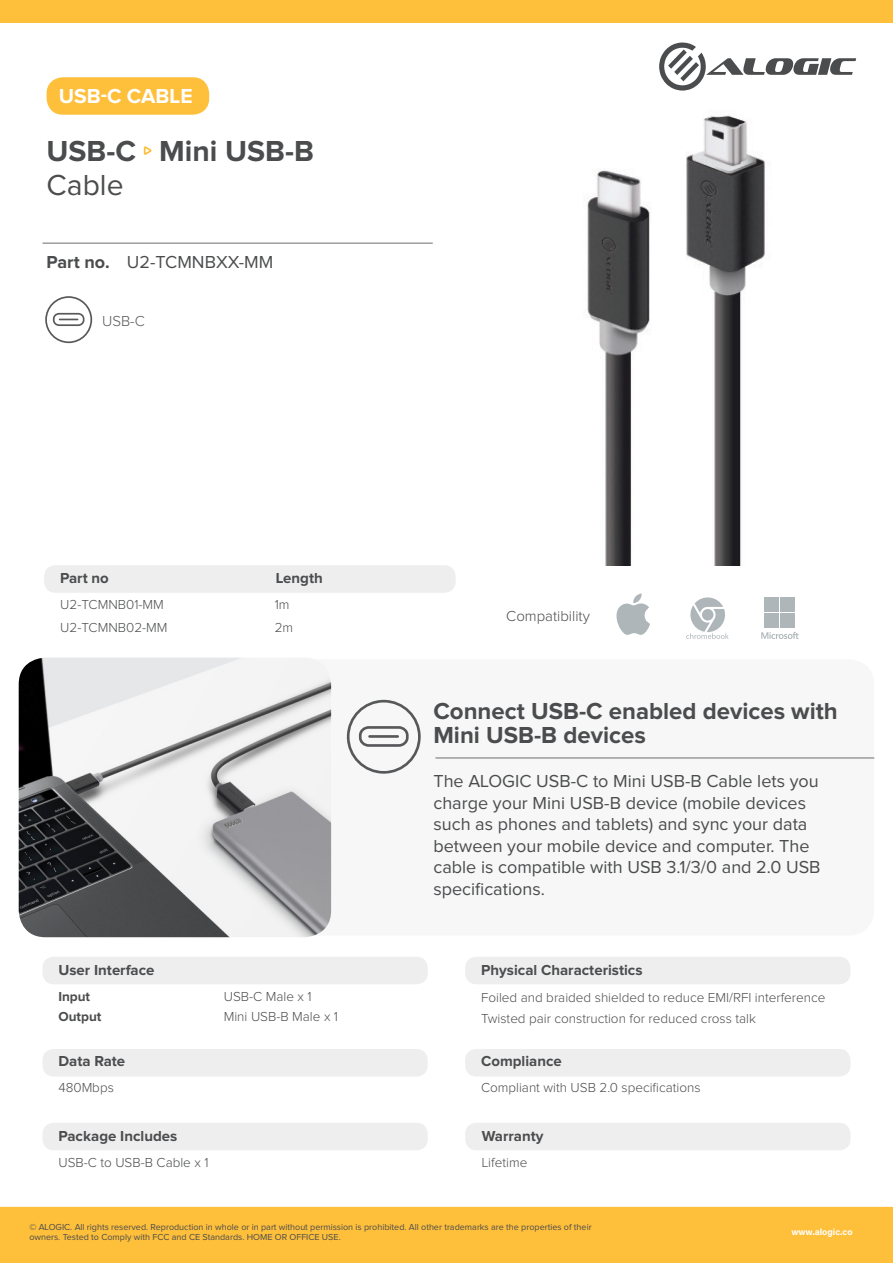
<style>
.page{position:relative;width:893px;height:1263px;background:#fff}
.page>*{position:absolute;margin:0;border:0;box-sizing:border-box;transform-origin:0 0}
.t1{font:700 30px "Proxima Nova";color:#4b4c4d}
.t2{font:30px "Proxima Nova";color:#4b4c4d}
.t3{font:700 24px/24.6px "Proxima Nova";color:#4b4c4d}
.t4{font:700 21px "Proxima Nova";color:#fff}
.t5{font:18px/21.6px "Proxima Nova";color:#4b4c4d}
.t6{font:700 18px "Proxima Nova";color:#4b4c4d}
.t7{font:700 15px "Proxima Nova";color:#4b4c4d}
.t8{font:300 15px "Proxima Nova";color:#4b4c4d}
.t9{font:300 15px "Proxima Nova";color:#57585a}
.t10{font:300 13.5px "Proxima Nova";color:#4b4c4d}
.t11{font:700 13.5px "Proxima Nova";color:#4b4c4d}
.t12{font:9px/10.8px "Proxima Nova";color:#4b4c4d}
.t13{font:700 9px "Acumin Pro";color:#fff}
</style>
<div class="page">
<div style="left:0;top:1207px;width:893px;height:56px;background:#febf3b"></div>
<div style="left:0;top:0;width:893px;height:22px;background:#febf3b"></div>
<img style="left:431px;top:115px;width:334px;height:450px">
<div style="left:19px;top:659px;width:855px;height:277px;background:#f7f7f7;border-radius:26px"></div>
<hr style="left:43px;top:243px;width:390px;height:1px;background:#6c6d70">
<svg style="left:659px;top:42px;width:197px;height:49px"></svg>
<svg style="left:45px;top:296px;width:47px;height:47px"></svg>
<img style="left:19px;top:658px;width:312px;height:279px">
<svg style="left:347px;top:700px;width:74px;height:74px"></svg>
<hr style="left:368px;top:735px;width:31px;height:3px;background:#57585a">
<hr style="left:435px;top:758px;width:439px;height:1px;background:#6c6d70">
<div style="left:47px;top:77px;width:162px;height:38px;background:#febf3b;border-radius:16px"></div>
<svg style="left:144px;top:146px;width:8px;height:9px"></svg>
<div style="left:45px;top:566px;width:410px;height:26px;background:#eeeeef;border-radius:10px"></div>
<div style="left:44px;top:565px;width:412px;height:28px;border:2px solid #eeeeef;border-radius:10px"></div>
<div style="left:43px;top:957px;width:384px;height:26px;background:#eeeeef;border-radius:10px"></div>
<div style="left:43px;top:957px;width:385px;height:27px;border:2px solid #eeeeef;border-radius:10px"></div>
<div style="left:43px;top:1123px;width:384px;height:26px;background:#eeeeef;border-radius:10px"></div>
<div style="left:43px;top:1123px;width:385px;height:27px;border:2px solid #eeeeef;border-radius:10px"></div>
<div style="left:43px;top:1050px;width:384px;height:26px;background:#eeeeef;border-radius:10px"></div>
<div style="left:43px;top:1049px;width:385px;height:27px;border:2px solid #eeeeef;border-radius:10px"></div>
<div style="left:466px;top:957px;width:384px;height:26px;background:#eeeeef;border-radius:10px"></div>
<div style="left:465px;top:957px;width:385px;height:27px;border:2px solid #eeeeef;border-radius:10px"></div>
<div style="left:466px;top:1050px;width:384px;height:26px;background:#eeeeef;border-radius:10px"></div>
<div style="left:465px;top:1049px;width:385px;height:27px;border:2px solid #eeeeef;border-radius:10px"></div>
<div style="left:466px;top:1123px;width:384px;height:26px;background:#eeeeef;border-radius:10px"></div>
<div style="left:465px;top:1123px;width:385px;height:27px;border:2px solid #eeeeef;border-radius:10px"></div>
<svg style="left:616px;top:593px;width:34px;height:42px"></svg>
<svg style="left:761px;top:632px;width:37px;height:7px"></svg>
<div style="left:765px;top:597px;width:14px;height:15px;background:#afb6ba"></div>
<div style="left:765px;top:613px;width:14px;height:15px;background:#afb6ba"></div>
<div style="left:781px;top:597px;width:14px;height:15px;background:#afb6ba"></div>
<div style="left:781px;top:613px;width:14px;height:15px;background:#afb6ba"></div>
<svg style="left:686px;top:597px;width:43px;height:42px"></svg>
<p class="t4" style="left:59px;top:87px;width:135px">USB-C CABLE</p>
<p class="t1" style="left:47px;top:137px;width:269px">USB-C Mini USB-B</p>
<p class="t2" style="left:47px;top:171px;width:79px">Cable</p>
<p class="t6" style="left:47px;top:253px;width:65px">Part no.</p>
<p class="t5" style="left:127px;top:251px;width:148px">U2-TCMNBXX-MM</p>
<p class="t9" style="left:102px;top:314px;width:44px">USB-C</p>
<p class="t7" style="left:60px;top:571px;width:50px">Part no</p>
<p class="t7" style="left:276px;top:571px;width:49px">Length</p>
<p class="t10" style="left:60px;top:599px;width:105px">U2-TCMNB01-MM</p>
<p class="t10" style="left:275px;top:599px;width:16px">1m</p>
<p class="t10" style="left:60px;top:621px;width:109px">U2-TCMNB02-MM</p>
<p class="t10" style="left:275px;top:621px;width:20px">2m</p>
<p class="t7" style="left:58px;top:964px;width:98px">User Interface</p>
<p class="t11" style="left:58px;top:990px;width:33px">Input</p>
<p class="t11" style="left:58px;top:1010px;width:44px">Output</p>
<p class="t7" style="left:58px;top:1054px;width:68px">Data Rate</p>
<p class="t10" style="left:58px;top:1081px;width:57px">480Mbps</p>
<p class="t7" style="left:58px;top:1129px;width:120px">Package Includes</p>
<p class="t10" style="left:58px;top:1156px;width:152px">USB-C to USB-B Cable x 1</p>
<p class="t10" style="left:224px;top:990px;width:89px">USB-C Male x 1</p>
<p class="t10" style="left:224px;top:1010px;width:116px">Mini USB-B Male x 1</p>
<p class="t8" style="left:506px;top:610px;width:85px">Compatibility</p>
<p class="t3" style="left:433px;top:699px;width:406px">Connect USB-C enabled devices with<br>Mini USB-B devices</p>
<p class="t5" style="left:433px;top:771px;width:389px">The ALOGIC USB-C to Mini USB-B Cable lets you charge your Mini USB-B device (mobile devices such as phones and tablets) and sync your data between your mobile device and computer. The cable is compatible with USB 3.1/3/0 and 2.0 USB specifications.</p>
<p class="t7" style="left:481px;top:964px;width:163px">Physical Characteristics</p>
<p class="t10" style="left:481px;top:991px;width:346px">Foiled and braided shielded to reduce EMI/RFI interference</p>
<p class="t10" style="left:481px;top:1012px;width:276px">Twisted pair construction for reduced cross talk</p>
<p class="t7" style="left:481px;top:1054px;width:82px">Compliance</p>
<p class="t10" style="left:481px;top:1081px;width:221px">Compliant with USB 2.0 specifications</p>
<p class="t7" style="left:482px;top:1129px;width:63px">Warranty</p>
<p class="t10" style="left:482px;top:1156px;width:47px">Lifetime</p>
<p class="t12" style="left:29px;top:1221px;width:564px">© ALOGIC. All rights reserved. Reproduction in whole or in part without permission is prohibited. All other trademarks are the properties of their owners. Tested to Comply with FCC and CE Standards. HOME OR OFFICE USE.</p>
<p class="t13" style="left:791px;top:1225px;width:63px">www.alogic.co</p>
</div>
